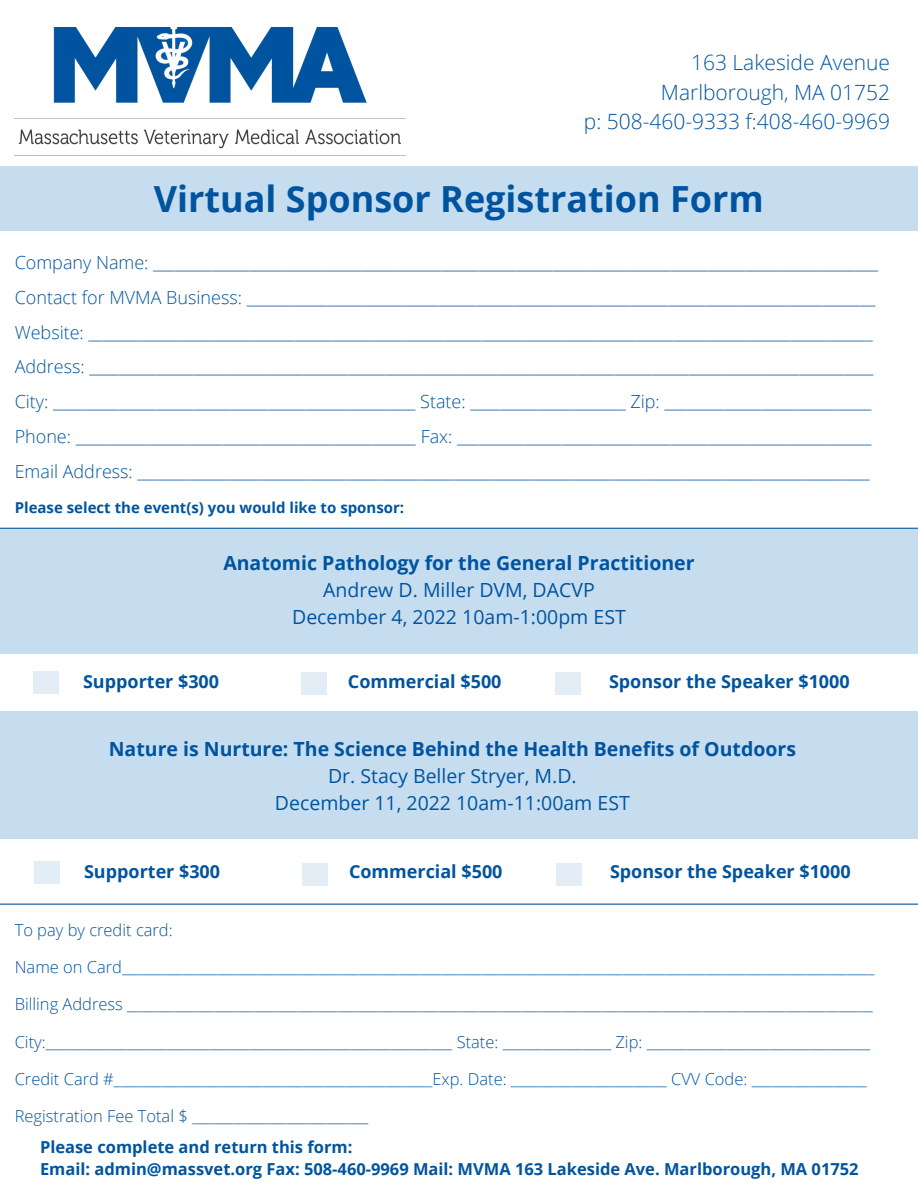
<style>
.page{position:relative;width:918px;height:1188px;background:#fff}
.page>*{position:absolute;margin:0;border:0;box-sizing:border-box;transform-origin:0 0}
.t1{font:700 36px "Open Sans";color:#00549f}
.t2{font:300 21px/29.2px "Open Sans";color:#00549f;text-align:right}
.t3{font:19.5px/27px "Open Sans";color:#00549f;text-align:center}
.t4{font:700 19.5px "Open Sans";color:#00549f}
.t5{font:300 18px/34.8px "Open Sans";color:#00549f}
.t6{font:700 18px "Open Sans";color:#00549f}
.t7{font:300 16.5px "Open Sans";color:#00549f}
.t8{font:700 16.5px/22.5px "Open Sans";color:#00549f}
.t9{font:700 15px "Open Sans";color:#00549f}
</style>
<div class="page">
<img style="left:15px;top:27px;width:390px;height:129px">
<div style="left:0;top:166px;width:918px;height:64px;background:#c6ddef"></div>
<hr style="left:0;top:904px;width:918px;height:1px;background:#00549f">
<hr style="left:0;top:528px;width:918px;height:1px;background:#00549f">
<div style="left:555px;top:673px;width:26px;height:22px;background:#e2edf6"></div>
<div style="left:33px;top:672px;width:26px;height:22px;background:#e2edf6"></div>
<div style="left:301px;top:673px;width:26px;height:22px;background:#e2edf6"></div>
<div style="left:556px;top:863px;width:26px;height:22px;background:#e2edf6"></div>
<div style="left:34px;top:862px;width:26px;height:22px;background:#e2edf6"></div>
<div style="left:302px;top:863px;width:26px;height:22px;background:#e2edf6"></div>
<div style="left:0;top:529px;width:918px;height:125px;background:#c6ddef"></div>
<div style="left:0;top:712px;width:918px;height:127px;background:#c6ddef"></div>
<p class="t2" style="left:584px;top:48px;width:308px">163 Lakeside Avenue<br>Marlborough, MA 01752<br>p: 508-460-9333 f:408-460-9969</p>
<h1 class="t1" style="left:154px;top:174px;width:611px">Virtual Sponsor Registration Form</h1>
<p class="t5" style="left:15px;top:244px;width:865px">Company Name: __________________________________________________________________________________________________ Contact for MVMA Business: _____________________________________________________________________________________ Website: __________________________________________________________________________________________________________ Address: __________________________________________________________________________________________________________ City: _________________________________________________ State: _____________________ Zip: ____________________________ Phone: ______________________________________________ Fax: ________________________________________________________ Email Address: ___________________________________________________________________________________________________</p>
<p class="t9" style="left:15px;top:497px;width:391px">Please select the event(s) you would like to sponsor:</p>
<p class="t4" style="left:223px;top:549px;width:473px">Anatomic Pathology for the General Practitioner</p>
<p class="t3" style="left:292px;top:576px;width:335px">Andrew D. Miller DVM, DACVP<br>December 4, 2022 10am-1:00pm EST</p>
<p class="t6" style="left:83px;top:669px;width:138px">Supporter $300</p>
<p class="t6" style="left:348px;top:669px;width:155px">Commercial $500</p>
<p class="t6" style="left:609px;top:669px;width:242px">Sponsor the Speaker $1000</p>
<p class="t4" style="left:109px;top:736px;width:689px">Nature is Nurture: The Science Behind the Health Benefits of Outdoors</p>
<p class="t3" style="left:275px;top:762px;width:356px">Dr. Stacy Beller Stryer, M.D.<br>December 11, 2022 10am-11:00am EST</p>
<p class="t6" style="left:84px;top:859px;width:138px">Supporter $300</p>
<p class="t6" style="left:349px;top:859px;width:155px">Commercial $500</p>
<p class="t6" style="left:610px;top:859px;width:242px">Sponsor the Speaker $1000</p>
<p class="t7" style="left:15px;top:919px;width:160px">To pay by credit card:</p>
<p class="t7" style="left:15px;top:956px;width:861px">Name on Card_______________________________________________________________________________________________________________</p>
<p class="t7" style="left:15px;top:993px;width:860px">Billing Address ______________________________________________________________________________________________________________</p>
<p class="t7" style="left:15px;top:1030px;width:857px">City:____________________________________________________________ State: ________________ Zip: _________________________________</p>
<p class="t7" style="left:15px;top:1067px;width:854px">Credit Card #_______________________________________________Exp. Date: _______________________ CVV Code: _________________</p>
<p class="t7" style="left:15px;top:1104px;width:355px">Registration Fee Total $ __________________________</p>
<p class="t8" style="left:40px;top:1135px;width:820px">Please complete and return this form:<br>Email: admin@massvet.org Fax: 508-460-9969 Mail: MVMA 163 Lakeside Ave. Marlborough, MA 01752</p>
</div>
